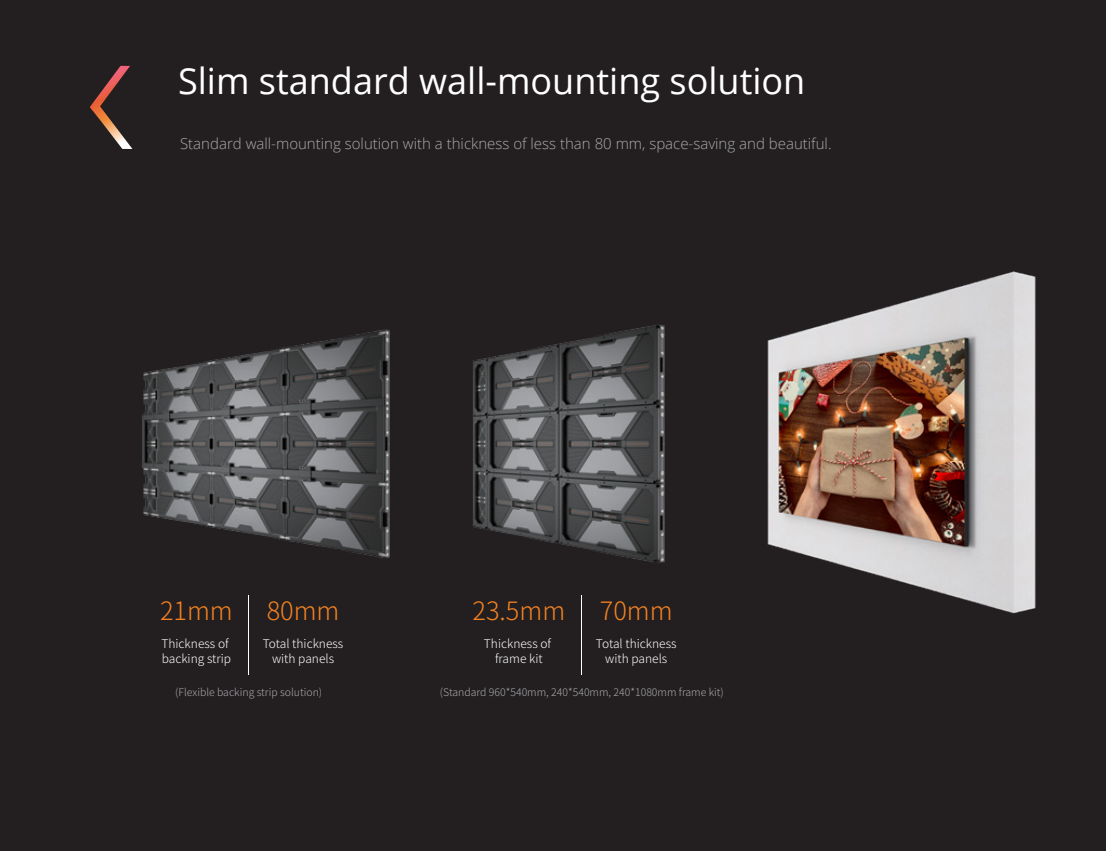
<style>
.page{position:relative;width:1106px;height:851px;background:#fff}
.page>*{position:absolute;margin:0;border:0;box-sizing:border-box;transform-origin:0 0}
.t1{font:36px "Open Sans";color:#fff}
.t2{font:300 25.35px "Source Han Sans CN";color:#f58220}
.t3{font:300 15px "Open Sans";color:#a8a9ad}
.t4{font:300 12px/15.5px "Source Han Sans CN";color:#fff;text-align:center}
.t5{font:300 10.5px "Source Han Sans CN";color:#a8a9ad}
</style>
<div class="page">
<div style="left:0;top:0;width:1106px;height:850px;background:#231f20"></div>
<svg style="left:90px;top:66px;width:42px;height:83px"></svg>
<img style="left:823px;top:271px;width:213px;height:343px">
<hr style="left:248px;top:594px;width:1px;height:80px;background:#fff">
<hr style="left:581px;top:594px;width:1px;height:80px;background:#fff">
<img style="left:142px;top:344px;width:161px;height:200px">
<img style="left:303px;top:324px;width:520px;height:239px">
<h1 class="t1" style="left:178px;top:56px;width:629px">Slim standard wall-mounting solution</h1>
<p class="t3" style="left:180px;top:133px;width:653px">Standard wall-mounting solution with a thickness of less than 80 mm, space-saving and beautiful.</p>
<h2 class="t2" style="left:160px;top:596px;width:74px">21mm</h2>
<p class="t4" style="left:161px;top:635px;width:71px;text-align:left">Thickness of backing strip</p>
<h2 class="t2" style="left:267px;top:596px;width:74px">80mm</h2>
<p class="t4" style="left:263px;top:635px;width:82px">Total thickness with panels</p>
<p class="t5" style="left:175px;top:686px;width:149px">(Flexible backing strip solution)</p>
<h2 class="t2" style="left:472px;top:596px;width:94px">23.5mm</h2>
<p class="t4" style="left:484px;top:635px;width:69px">Thickness of frame kit</p>
<h2 class="t2" style="left:600px;top:596px;width:74px">70mm</h2>
<p class="t4" style="left:596px;top:635px;width:82px">Total thickness with panels</p>
<p class="t5" style="left:440px;top:686px;width:285px">(Standard 960*540mm, 240*540mm, 240*1080mm frame kit)</p>
</div>
